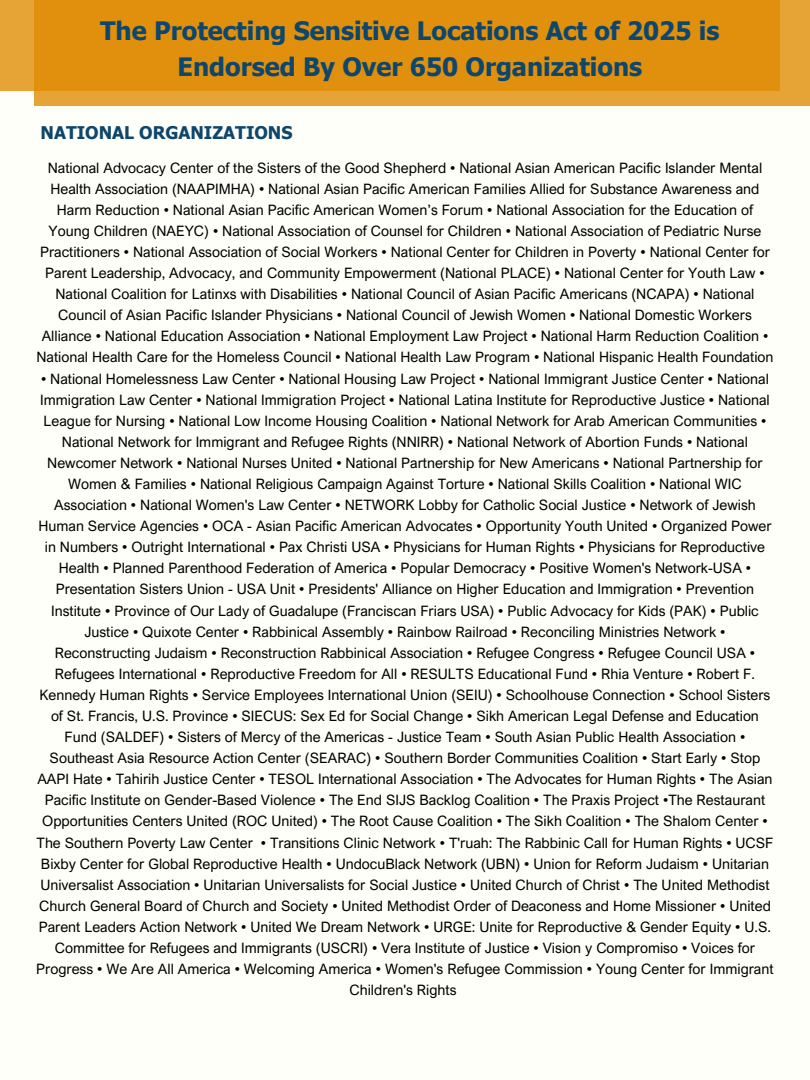
<style>
.page{position:relative;width:810px;height:1080px;background:#fffffa}
.page>*{position:absolute;margin:0;border:0;box-sizing:border-box;transform-origin:0 0}
.t1{font:700 25.31px/35.1px "Tahoma";color:#0e476b;text-align:center}
.t2{font:700 17.5px "Tahoma";color:#0e476b}
.t3{font:14.38px/21.1px "Arial Nova";color:#000;text-align:center}
</style>
<div class="page">
<div style="left:34px;top:0;width:776px;height:106px;background:#e6a336"></div>
<div style="left:0;top:0;width:780px;height:91px;background:#e1900e"></div>
<h2 class="t1" style="left:100px;top:13px;width:621px">The Protecting Sensitive Locations Act of 2025 is<br>Endorsed By Over 650 Organizations</h2>
<h1 class="t2" style="left:41px;top:121px;width:253px">NATIONAL ORGANIZATIONS</h1>
<p class="t3" style="left:36px;top:157px;width:739px">National Advocacy Center of the Sisters of the Good Shepherd • National Asian American Pacific Islander Mental Health Association (NAAPIMHA) • National Asian Pacific American Families Allied for Substance Awareness and Harm Reduction • National Asian Pacific American Women’s Forum • National Association for the Education of Young Children (NAEYC) • National Association of Counsel for Children • National Association of Pediatric Nurse Practitioners • National Association of Social Workers • National Center for Children in Poverty • National Center for Parent Leadership, Advocacy, and Community Empowerment (National PLACE) • National Center for Youth Law • National Coalition for Latinxs with Disabilities • National Council of Asian Pacific Americans (NCAPA) • National Council of Asian Pacific Islander Physicians • National Council of Jewish Women • National Domestic Workers Alliance • National Education Association • National Employment Law Project • National Harm Reduction Coalition • National Health Care for the Homeless Council • National Health Law Program • National Hispanic Health Foundation</p>
<p class="t3" style="left:36px;top:368px;width:739px">• National Homelessness Law Center • National Housing Law Project • National Immigrant Justice Center • National Immigration Law Center • National Immigration Project • National Latina Institute for Reproductive Justice • National League for Nursing • National Low Income Housing Coalition • National Network for Arab American Communities • National Network for Immigrant and Refugee Rights (NNIRR) • National Network of Abortion Funds • National Newcomer Network • National Nurses United • National Partnership for New Americans • National Partnership for Women &amp; Families • National Religious Campaign Against Torture • National Skills Coalition • National WIC Association • National Women's Law Center • NETWORK Lobby for Catholic Social Justice • Network of Jewish Human Service Agencies • OCA - Asian Pacific American Advocates • Opportunity Youth United • Organized Power in Numbers • Outright International • Pax Christi USA • Physicians for Human Rights • Physicians for Reproductive Health • Planned Parenthood Federation of America • Popular Democracy • Positive Women's Network-USA • Presentation Sisters Union - USA Unit • Presidents' Alliance on Higher Education and Immigration • Prevention Institute • Province of Our Lady of Guadalupe (Franciscan Friars USA) • Public Advocacy for Kids (PAK) • Public Justice • Quixote Center • Rabbinical Assembly • Rainbow Railroad • Reconciling Ministries Network • Reconstructing Judaism • Reconstruction Rabbinical Association • Refugee Congress • Refugee Council USA • Refugees International • Reproductive Freedom for All • RESULTS Educational Fund • Rhia Venture • Robert F.<br>Kennedy Human Rights • Service Employees International Union (SEIU) • Schoolhouse Connection • School Sisters of St. Francis, U.S. Province • SIECUS: Sex Ed for Social Change • Sikh American Legal Defense and Education Fund (SALDEF) • Sisters of Mercy of the Americas - Justice Team • South Asian Public Health Association • Southeast Asia Resource Action Center (SEARAC) • Southern Border Communities Coalition • Start Early • Stop AAPI Hate • Tahirih Justice Center • TESOL International Association • The Advocates for Human Rights • The Asian Pacific Institute on Gender-Based Violence • The End SIJS Backlog Coalition • The Praxis Project •The Restaurant Opportunities Centers United (ROC United) • The Root Cause Coalition • The Sikh Coalition • The Shalom Center • The Southern Poverty Law Center • Transitions Clinic Network • T'ruah: The Rabbinic Call for Human Rights • UCSF Bixby Center for Global Reproductive Health • UndocuBlack Network (UBN) • Union for Reform Judaism • Unitarian Universalist Association • Unitarian Universalists for Social Justice • United Church of Christ • The United Methodist Church General Board of Church and Society • United Methodist Order of Deaconess and Home Missioner • United Parent Leaders Action Network • United We Dream Network • URGE: Unite for Reproductive &amp; Gender Equity • U.S.<br>Committee for Refugees and Immigrants (USCRI) • Vera Institute of Justice • Vision y Compromiso • Voices for Progress • We Are All America • Welcoming America • Women's Refugee Commission • Young Center for Immigrant Children's Rights</p>
</div>
